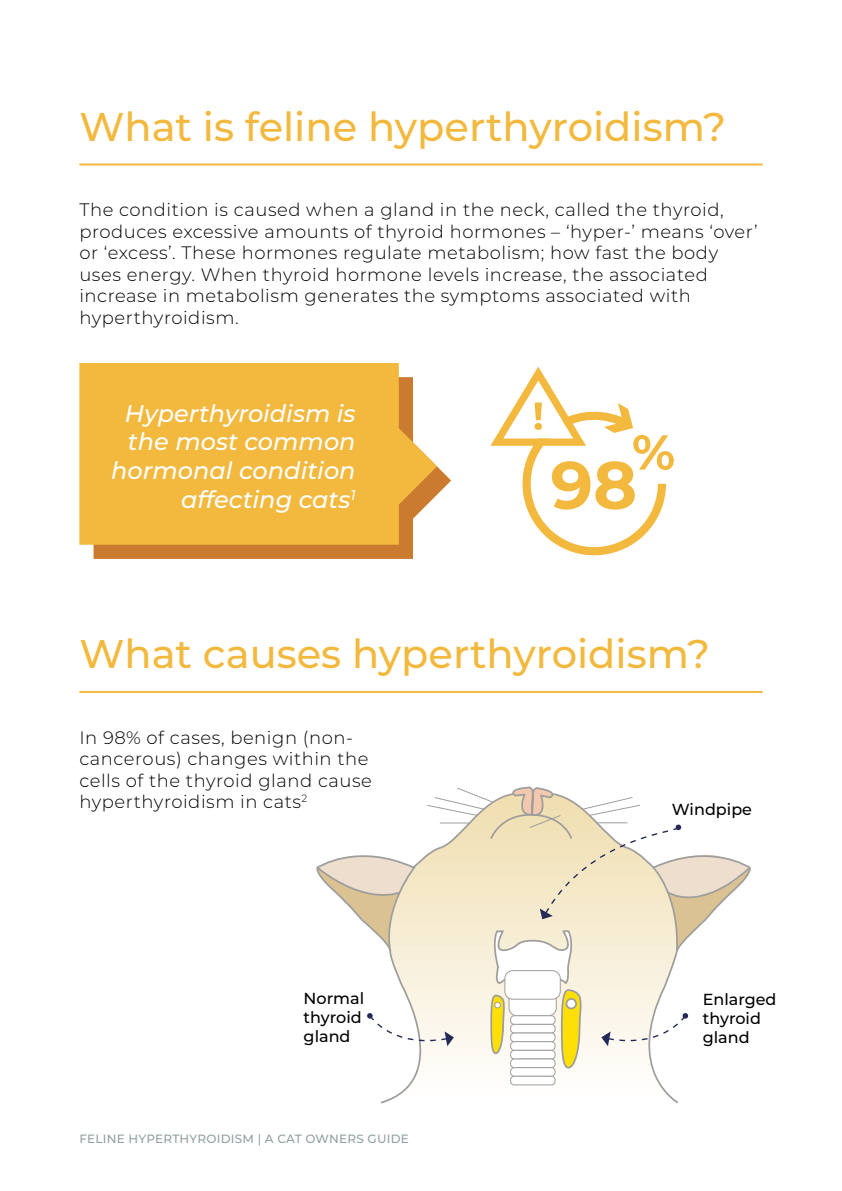
<style>
.page{position:relative;width:842px;height:1191px;background:#fff}
.page>*{position:absolute;margin:0;border:0;box-sizing:border-box;transform-origin:0 0}
.t1{font:500 40px "Montserrat";color:#f2b93e}
.t2{font:italic 500 24px/28.8px "Montserrat";color:#fff;text-align:right}
.t3{font:300 18px/21.6px "Montserrat";letter-spacing:.03em;color:#000}
.t4{font:500 16px/19.2px "Montserrat";color:#000}
.t5{font:500 12px "Montserrat";letter-spacing:.02em;color:#92a0a0}
</style>
<div class="page">
<svg style="left:94px;top:466px;width:357px;height:93px;fill:#cb7b2f"></svg>
<svg style="left:79px;top:363px;width:358px;height:182px;background:#f1ba47"></svg>
<hr style="left:79px;top:691px;width:684px;height:2px;background:#f2b93e">
<hr style="left:79px;top:163px;width:684px;height:2px;background:#f2b93e">
<svg style="left:490px;top:366px;width:184px;height:189px"></svg>
<div style="left:510px;top:1067px;width:45px;height:9px;border:1px solid #9e9e9c;border-radius:4px"></div>
<div style="left:510px;top:1075px;width:45px;height:10px;border:1px solid #9e9e9c;border-radius:4px"></div>
<svg style="left:316px;top:787px;width:435px;height:282px"></svg>
<h1 class="t1" style="left:79px;top:99px;width:648px">What is feline hyperthyroidism?</h1>
<p class="t3" style="left:79px;top:198px;width:680px">The condition is caused when a gland in the neck, called the thyroid, produces excessive amounts of thyroid hormones – ‘hyper-’ means ‘over’ or ‘excess’. These hormones regulate metabolism; how fast the body uses energy. When thyroid hormone levels increase, the associated increase in metabolism generates the symptoms associated with hyperthyroidism.</p>
<h2 class="t2" style="left:111px;top:398px;width:246px">Hyperthyroidism is the most common hormonal condition affecting cats<sup>1</sup></h2>
<h1 class="t1" style="left:79px;top:626px;width:632px">What causes hyperthyroidism?</h1>
<p class="t3" style="left:79px;top:725px;width:294px">In 98% of cases, benign (non&shy;cancerous) changes within the cells of the thyroid gland cause hyperthyroidism in cats<sup>2</sup></p>
<p class="t4" style="left:304px;top:988px;width:62px">Normal thyroid gland</p>
<p class="t5" style="left:79px;top:1130px;width:331px">FELINE HYPERTHYROIDISM | A CAT OWNERS GUIDE</p>
<p class="t4" style="left:672px;top:798px;width:82px">Windpipe</p>
<p class="t4" style="left:703px;top:989px;width:75px">Enlarged thyroid gland</p>
</div>
